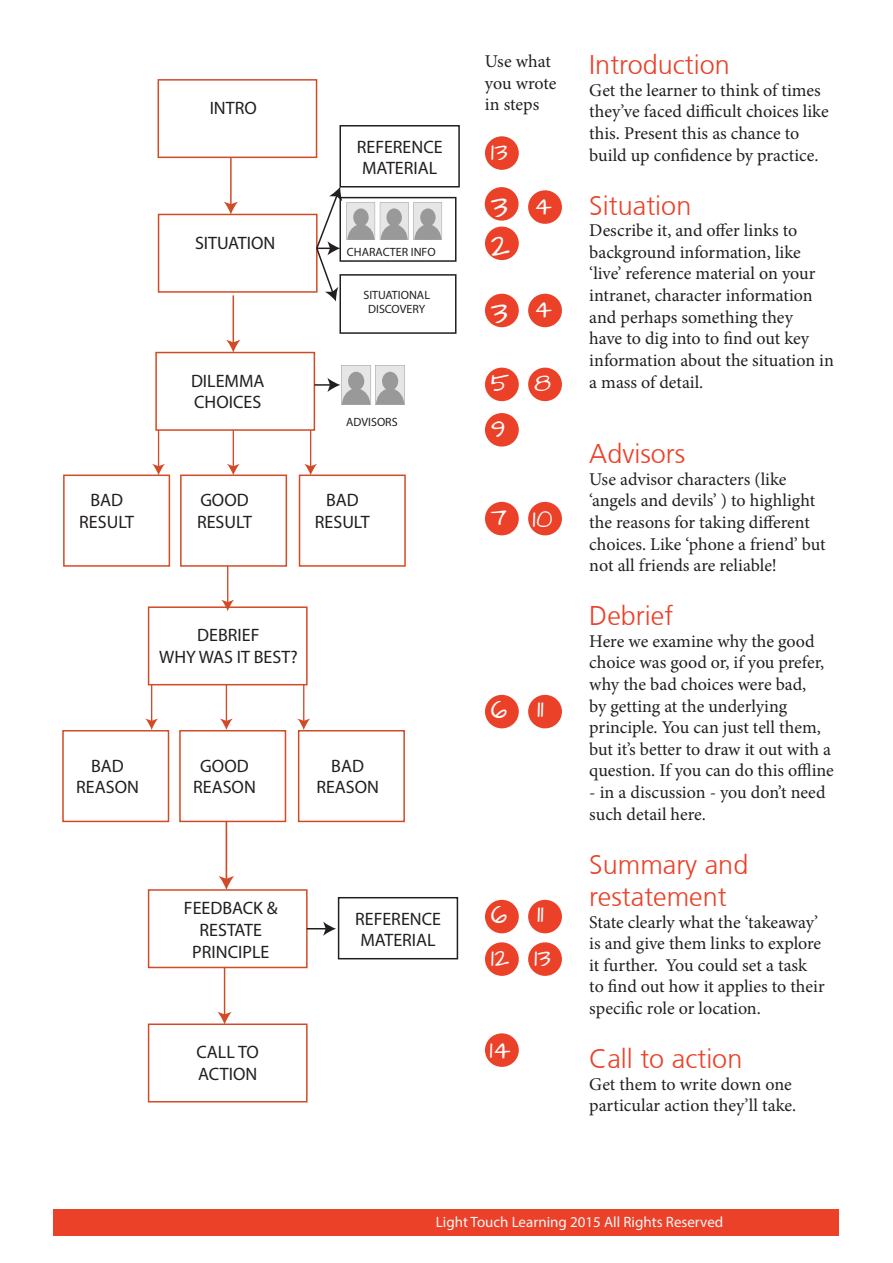
<style>
.page{position:relative;width:893px;height:1263px;background:#fff}
.page>*{position:absolute;margin:0;border:0;box-sizing:border-box;transform-origin:0 0}
.t1{font:300 27px/32.4px "Articulate";color:#ea4128}
.t2{font:27px "Architects Daughter";color:#fcfcfc}
.t3{font:21px "Architects Daughter";color:#fcfcfc}
.t4{font:18px/21.6px "Minion Pro";color:#231f20}
.t5{font:18px/21.6px "Myriad Pro";color:#231f20;text-align:center}
.t6{font:15px "Myriad Pro";color:#f7f7f8}
.t7{font:12px/14.4px "Myriad Pro";color:#231f20;text-align:center}
</style>
<div class="page">
<div style="left:54px;top:1209px;width:785px;height:26px;background:#ea4128"></div>
<div style="left:158px;top:79px;width:159px;height:79px;border:2px solid #d24b27"></div>
<div style="left:158px;top:214px;width:160px;height:79px;border:2px solid #d24b27"></div>
<div style="left:155px;top:352px;width:160px;height:79px;border:2px solid #d24b27"></div>
<div style="left:148px;top:606px;width:160px;height:79px;border:2px solid #d24b27"></div>
<div style="left:63px;top:474px;width:107px;height:93px;border:2px solid #d24b27"></div>
<div style="left:180px;top:474px;width:107px;height:93px;border:2px solid #d24b27"></div>
<div style="left:299px;top:474px;width:107px;height:93px;border:2px solid #d24b27"></div>
<div style="left:62px;top:730px;width:107px;height:92px;border:2px solid #d24b27"></div>
<div style="left:179px;top:730px;width:107px;height:92px;border:2px solid #d24b27"></div>
<div style="left:298px;top:730px;width:107px;height:92px;border:2px solid #d24b27"></div>
<div style="left:148px;top:889px;width:160px;height:79px;border:2px solid #d24b27"></div>
<div style="left:148px;top:1023px;width:160px;height:79px;border:2px solid #d24b27"></div>
<hr style="left:230px;top:157px;width:2px;height:48px;background:#d24b27">
<svg style="left:224px;top:202px;width:14px;height:12px"></svg>
<hr style="left:233px;top:295px;width:1px;height:48px;background:#d24b27">
<svg style="left:226px;top:340px;width:14px;height:13px"></svg>
<hr style="left:233px;top:430px;width:1px;height:37px;background:#d24b27">
<svg style="left:227px;top:464px;width:13px;height:11px"></svg>
<hr style="left:310px;top:430px;width:1px;height:37px;background:#d24b27">
<svg style="left:304px;top:464px;width:13px;height:11px"></svg>
<hr style="left:158px;top:430px;width:1px;height:37px;background:#d24b27">
<svg style="left:152px;top:464px;width:13px;height:11px"></svg>
<hr style="left:227px;top:566px;width:1px;height:37px;background:#d24b27">
<svg style="left:221px;top:600px;width:13px;height:11px"></svg>
<hr style="left:226px;top:685px;width:1px;height:37px;background:#d24b27">
<svg style="left:220px;top:718px;width:13px;height:12px"></svg>
<hr style="left:303px;top:685px;width:1px;height:37px;background:#d24b27">
<svg style="left:297px;top:718px;width:13px;height:12px"></svg>
<hr style="left:151px;top:685px;width:1px;height:37px;background:#d24b27">
<svg style="left:145px;top:718px;width:13px;height:12px"></svg>
<hr style="left:226px;top:821px;width:1px;height:59px;background:#d24b27">
<svg style="left:219px;top:876px;width:15px;height:14px"></svg>
<hr style="left:224px;top:967px;width:1px;height:48px;background:#d24b27">
<svg style="left:217px;top:1012px;width:15px;height:12px"></svg>
<div style="left:339px;top:125px;width:121px;height:62px;border:2px solid #231f20"></div>
<svg style="left:414px;top:202px;width:28px;height:38px"></svg>
<div style="left:339px;top:197px;width:117px;height:65px;border:2px solid #231f20"></div>
<div style="left:339px;top:274px;width:117px;height:60px;border:2px solid #231f20"></div>
<svg style="left:315px;top:187px;width:93px;height:114px"></svg>
<div style="left:338px;top:897px;width:120px;height:62px;border:2px solid #231f20"></div>
<svg style="left:314px;top:365px;width:91px;height:40px"></svg>
<svg style="left:307px;top:921px;width:29px;height:15px"></svg>
<div style="left:485px;top:187px;width:34px;height:34px;background:#ea4128;border-radius:50%"></div>
<div style="left:528px;top:190px;width:34px;height:34px;background:#ea4128;border-radius:50%"></div>
<div style="left:485px;top:227px;width:34px;height:33px;background:#ea4128;border-radius:50%"></div>
<div style="left:485px;top:294px;width:34px;height:33px;background:#ea4128;border-radius:50%"></div>
<div style="left:528px;top:294px;width:34px;height:33px;background:#ea4128;border-radius:50%"></div>
<div style="left:485px;top:368px;width:34px;height:33px;background:#ea4128;border-radius:50%"></div>
<div style="left:528px;top:368px;width:34px;height:33px;background:#ea4128;border-radius:50%"></div>
<div style="left:485px;top:413px;width:34px;height:34px;background:#ea4128;border-radius:50%"></div>
<div style="left:485px;top:502px;width:34px;height:33px;background:#ea4128;border-radius:50%"></div>
<div style="left:528px;top:502px;width:34px;height:33px;background:#ea4128;border-radius:50%"></div>
<div style="left:485px;top:695px;width:34px;height:33px;background:#ea4128;border-radius:50%"></div>
<div style="left:528px;top:695px;width:34px;height:33px;background:#ea4128;border-radius:50%"></div>
<div style="left:485px;top:900px;width:34px;height:33px;background:#ea4128;border-radius:50%"></div>
<div style="left:528px;top:900px;width:34px;height:33px;background:#ea4128;border-radius:50%"></div>
<div style="left:485px;top:942px;width:34px;height:34px;background:#ea4128;border-radius:50%"></div>
<div style="left:528px;top:942px;width:34px;height:34px;background:#ea4128;border-radius:50%"></div>
<div style="left:485px;top:1033px;width:34px;height:34px;background:#ea4128;border-radius:50%"></div>
<div style="left:485px;top:136px;width:34px;height:34px;background:#ea4128;border-radius:50%"></div>
<p class="t5" style="left:210px;top:97px;width:49px">INTRO</p>
<p class="t5" style="left:195px;top:232px;width:82px">SITUATION</p>
<p class="t5" style="left:191px;top:370px;width:75px;text-align:left">DILEMMA<br>CHOICES</p>
<p class="t5" style="left:357px;top:136px;width:87px;text-align:left">REFERENCE<br>MATERIAL</p>
<p class="t7" style="left:347px;top:245px;width:90px">CHARACTER INFO</p>
<p class="t7" style="left:363px;top:287px;width:68px">SITUATIONAL<br>DISCOVERY</p>
<p class="t7" style="left:346px;top:414px;width:53px">ADVISORS</p>
<p class="t5" style="left:197px;top:489px;width:56px;text-align:left">GOOD<br>RESULT</p>
<p class="t5" style="left:79px;top:489px;width:56px">BAD<br>RESULT</p>
<p class="t5" style="left:315px;top:489px;width:56px">BAD<br>RESULT</p>
<p class="t5" style="left:159px;top:624px;width:140px">DEBRIEF<br>WHY WAS IT BEST?</p>
<p class="t5" style="left:193px;top:754px;width:64px">GOOD<br>REASON</p>
<p class="t5" style="left:76px;top:754px;width:64px">BAD<br>REASON</p>
<p class="t5" style="left:316px;top:754px;width:64px">BAD<br>REASON</p>
<p class="t5" style="left:184px;top:897px;width:95px">FEEDBACK &amp;<br>RESTATE<br>PRINCIPLE</p>
<p class="t5" style="left:196px;top:1041px;width:64px;text-align:left">CALL TO<br>ACTION</p>
<p class="t5" style="left:355px;top:907px;width:87px;text-align:left">REFERENCE<br>MATERIAL</p>
<p class="t4" style="left:485px;top:51px;width:73px">Use what you wrote in steps</p>
<p class="t3" style="left:491px;top:140px;width:18px">13</p>
<p class="t2" style="left:491px;top:191px;width:19px">3</p>
<p class="t3" style="left:534px;top:194px;width:19px">4</p>
<p class="t2" style="left:491px;top:231px;width:21px">2</p>
<p class="t2" style="left:491px;top:298px;width:19px">3</p>
<p class="t3" style="left:534px;top:298px;width:19px">4</p>
<p class="t3" style="left:491px;top:372px;width:20px">5</p>
<p class="t3" style="left:534px;top:372px;width:19px">8</p>
<p class="t3" style="left:491px;top:417px;width:16px">9</p>
<p class="t3" style="left:491px;top:506px;width:18px">7</p>
<p class="t3" style="left:533px;top:507px;width:21px">10</p>
<p class="t3" style="left:491px;top:699px;width:18px">6</p>
<p class="t3" style="left:537px;top:697px;width:8px">11</p>
<p class="t3" style="left:491px;top:904px;width:18px">6</p>
<p class="t3" style="left:537px;top:902px;width:8px">11</p>
<p class="t3" style="left:491px;top:946px;width:20px">12</p>
<p class="t3" style="left:534px;top:946px;width:18px">13</p>
<p class="t3" style="left:489px;top:1039px;width:23px">14</p>
<p class="t1" style="left:589px;top:49px;width:142px">Introduction</p>
<p class="t4" style="left:589px;top:79px;width:241px">Get the learner to think of times they’ve faced difficult choices like this. Present this as chance to build up confidence by practice.</p>
<p class="t1" style="left:589px;top:189px;width:104px">Situation</p>
<p class="t4" style="left:589px;top:220px;width:246px">Describe it, and offer links to background information, like ‘live’ reference material on your intranet, character information and perhaps something they<br>have to dig into to find out key information about the situation in a mass of detail.</p>
<p class="t1" style="left:589px;top:437px;width:98px">Advisors</p>
<p class="t4" style="left:589px;top:468px;width:238px">Use advisor characters (like ‘angels and devils’ ) to highlight the reasons for taking different choices. Like ‘phone a friend’ but not all friends are reliable!</p>
<p class="t1" style="left:589px;top:599px;width:85px">Debrief</p>
<p class="t4" style="left:589px;top:630px;width:246px">Here we examine why the good choice was good or, if you prefer, why the bad choices were bad,<br>by getting at the underlying principle. You can just tell them, but it’s better to draw it out with a question. If you can do this offline</p>
<p class="t4" style="left:589px;top:781px;width:238px">- in a discussion - you don’t need such detail here.</p>
<p class="t1" style="left:589px;top:848px;width:161px">Summary and restatement</p>
<p class="t4" style="left:589px;top:911px;width:237px">State clearly what the ‘takeaway’ is and give them links to explore it further. You could set a task to find out how it applies to their specific role or location.</p>
<p class="t1" style="left:589px;top:1042px;width:155px">Call to action</p>
<p class="t4" style="left:589px;top:1073px;width:208px">Get them to write down one particular action they’ll take.</p>
<p class="t6" style="left:436px;top:1213px;width:289px">Light Touch Learning 2015 All Rights Reserved</p>
</div>
